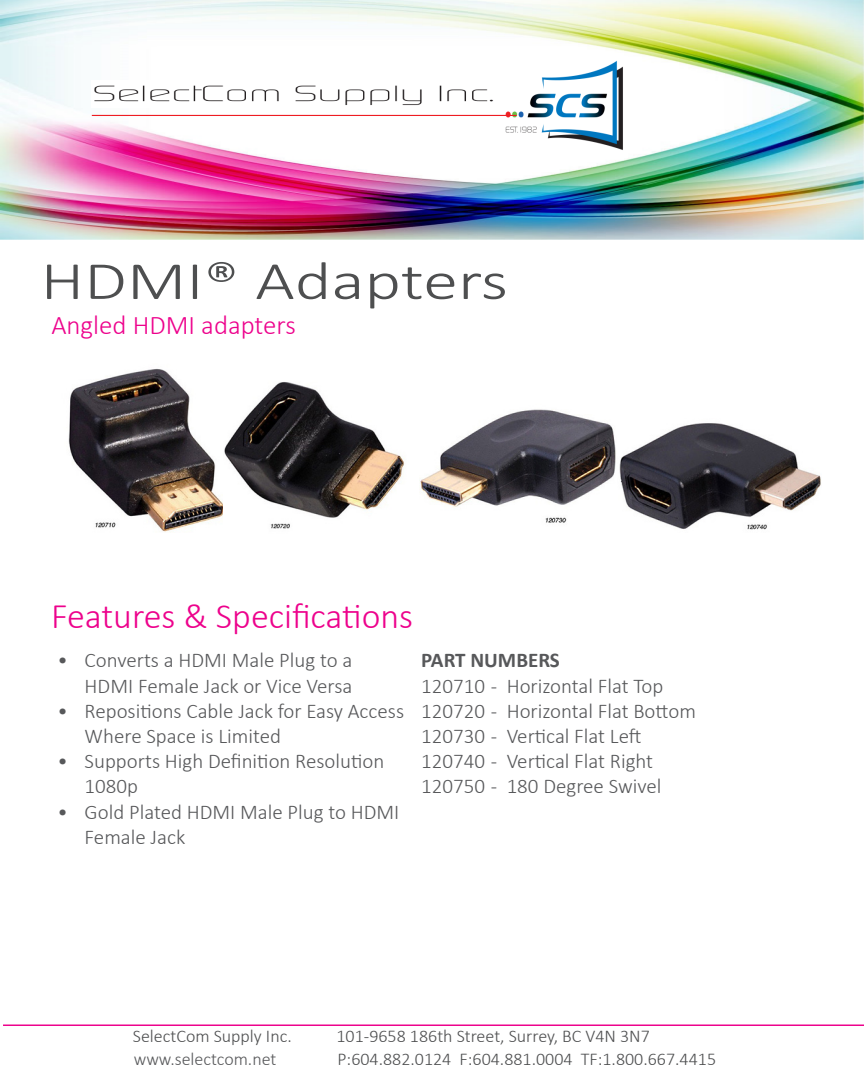
<style>
.page{position:relative;width:864px;height:1080px;background:#fff}
.page>*{position:absolute;margin:0;border:0;box-sizing:border-box;transform-origin:0 0}
.t1{font:300 54px "Calibri";color:#4e4f50;scale:1.3 1}
.t2{font:300 36px "Calibri";color:#ed028c}
.t3{font:300 27px "Calibri";color:#ed028c}
.t4{font:300 21px/25.2px "Calibri";color:#57585a}
.t5{font:700 21px "Calibri";color:#57585a}
.t6{font:300 18px "Calibri";color:#4e4f50}
.t7{font:300 18px "Calibri";color:#57585a}
</style>
<div class="page">
<img style="left:0;top:0;width:864px;height:239px">
<div style="left:209px;top:61px;width:392px;height:78px;background:#fff"></div>
<img style="left:505px;top:57px;width:122px;height:101px">
<img style="left:92px;top:80px;width:401px;height:27px">
<hr style="left:92px;top:115px;width:425px;height:1px;background:#ee1d23">
<hr style="left:3px;top:1024px;width:861px;height:2px;background:#ed028c">
<img style="left:68px;top:368px;width:155px;height:164px">
<img style="left:224px;top:382px;width:180px;height:147px">
<img style="left:420px;top:409px;width:196px;height:114px">
<img style="left:619px;top:423px;width:202px;height:107px">
<p class="t1" style="left:41px;top:247px;width:361px">HDMI® Adapters</p>
<p class="t3" style="left:51px;top:309px;width:246px">Angled HDMI adapters</p>
<p class="t2" style="left:51px;top:593px;width:364px">Features &amp; Specifications</p>
<p class="t4" style="left:58px;top:648px;width:296px;text-align:right">• Converts a HDMI Male Plug to a<br>HDMI Female Jack or Vice Versa</p>
<p class="t4" style="left:85px;top:698px;width:321px;text-indent:-27px">• Repositions Cable Jack for Easy Access<br>Where Space is Limited</p>
<p class="t4" style="left:85px;top:748px;width:301px;text-indent:-27px">• Supports High Definition Resolution<br>1080p</p>
<p class="t4" style="left:85px;top:799px;width:316px;text-indent:-27px">• Gold Plated HDMI Male Plug to HDMI<br>Female Jack</p>
<p class="t5" style="left:421px;top:647px;width:140px">PART NUMBERS</p>
<p class="t4" style="left:421px;top:673px;width:244px">120710 - Horizontal Flat Top</p>
<p class="t4" style="left:421px;top:698px;width:276px">120720 - Horizontal Flat Bottom</p>
<p class="t4" style="left:421px;top:723px;width:222px">120730 - Vertical Flat Left</p>
<p class="t4" style="left:421px;top:748px;width:233px">120740 - Vertical Flat Right</p>
<p class="t4" style="left:421px;top:774px;width:242px">120750 - 180 Degree Swivel</p>
<p class="t6" style="left:133px;top:1025px;width:160px">SelectCom Supply Inc.</p>
<p class="t6" style="left:337px;top:1025px;width:315px">101-9658 186th Street, Surrey, BC V4N 3N7</p>
<p class="t7" style="left:134px;top:1048px;width:144px">www.selectcom.net</p>
<p class="t6" style="left:337px;top:1048px;width:380px">P:604.882.0124 F:604.881.0004 TF:1.800.667.4415</p>
</div>
